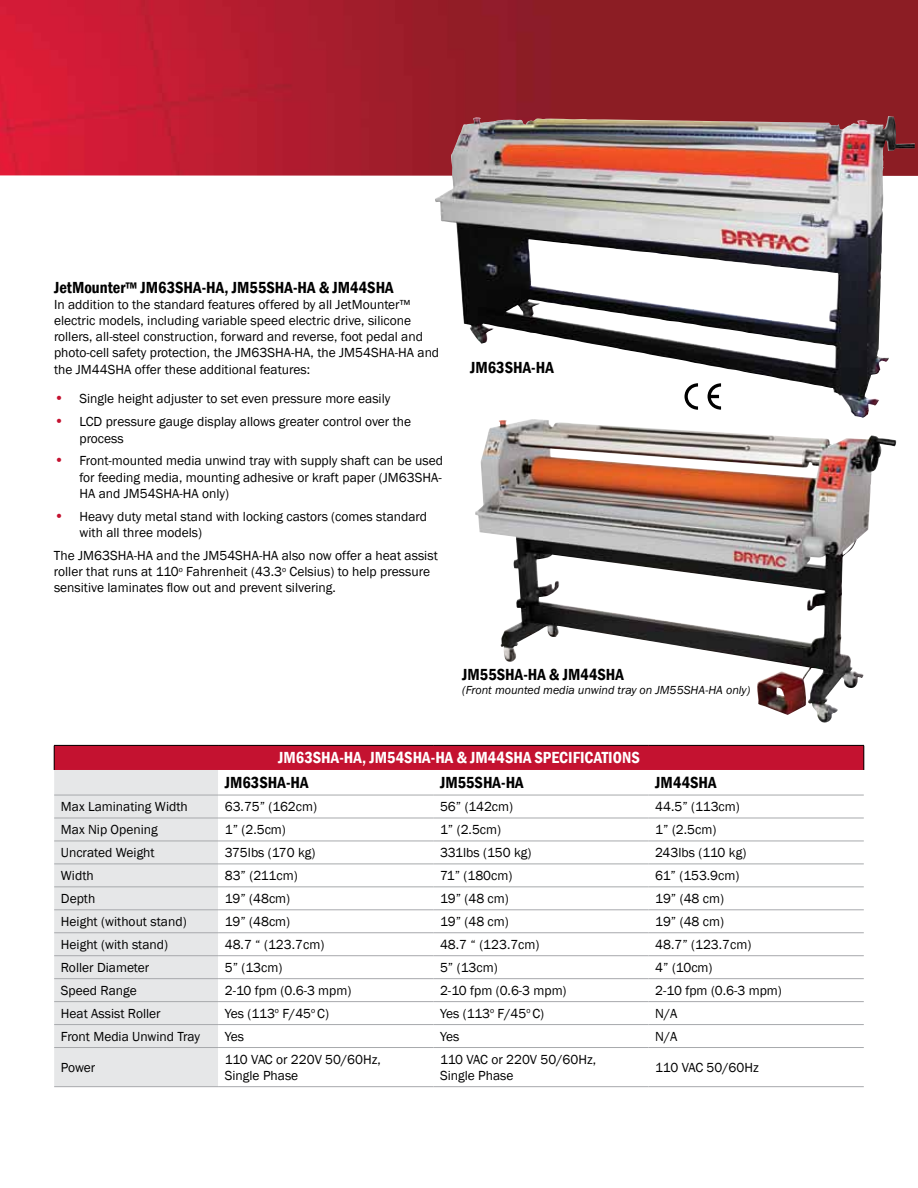
<style>
.page{position:relative;width:918px;height:1188px;background:#fff}
.page>*{position:absolute;margin:0;border:0;box-sizing:border-box;transform-origin:0 0}
.t1{font:600 condensed 16.5px "Franklin Gothic";color:#000}
.t2{font:600 condensed 16.5px "Franklin Gothic";color:#fff}
.t3{font:13.5px/16.2px "Franklin Gothic";color:#000}
.t4{font:italic 12px "Franklin Gothic";color:#000}
.s1{font-weight:600;font-size:15px;color:#c41230}
</style>
<div class="page">
<img style="left:0;top:0;width:918px;height:176px">
<div style="left:54px;top:745px;width:810px;height:25px;background:#c41230"></div>
<div style="left:54px;top:770px;width:164px;height:316px;background:#e6e7e8"></div>
<svg style="left:218px;top:794px;width:646px;height:24px"></svg>
<svg style="left:218px;top:840px;width:646px;height:163px"></svg>
<svg style="left:864px;top:746px;width:1px;height:24px"></svg>
<hr style="left:54px;top:795px;width:164px;height:1px;background:#a7a9ac">
<hr style="left:218px;top:795px;width:215px;height:1px;background:#a7a9ac">
<hr style="left:433px;top:795px;width:216px;height:1px;background:#a7a9ac">
<hr style="left:649px;top:795px;width:215px;height:1px;background:#a7a9ac">
<hr style="left:54px;top:818px;width:164px;height:1px;background:#a7a9ac">
<hr style="left:218px;top:818px;width:215px;height:1px;background:#a7a9ac">
<hr style="left:433px;top:818px;width:216px;height:1px;background:#a7a9ac">
<hr style="left:649px;top:818px;width:215px;height:1px;background:#a7a9ac">
<hr style="left:54px;top:841px;width:164px;height:1px;background:#a7a9ac">
<hr style="left:218px;top:841px;width:215px;height:1px;background:#a7a9ac">
<hr style="left:433px;top:841px;width:216px;height:1px;background:#a7a9ac">
<hr style="left:649px;top:841px;width:215px;height:1px;background:#a7a9ac">
<hr style="left:54px;top:864px;width:164px;height:1px;background:#a7a9ac">
<hr style="left:218px;top:864px;width:215px;height:1px;background:#a7a9ac">
<hr style="left:433px;top:864px;width:216px;height:1px;background:#a7a9ac">
<hr style="left:649px;top:864px;width:215px;height:1px;background:#a7a9ac">
<hr style="left:54px;top:745px;width:164px;height:1px;background:#000">
<svg style="left:54px;top:746px;width:1px;height:24px"></svg>
<hr style="left:218px;top:745px;width:215px;height:1px;background:#000">
<hr style="left:433px;top:745px;width:216px;height:1px;background:#000">
<hr style="left:649px;top:745px;width:215px;height:1px;background:#000">
<hr style="left:54px;top:886px;width:164px;height:1px;background:#a7a9ac">
<hr style="left:218px;top:886px;width:215px;height:1px;background:#a7a9ac">
<hr style="left:433px;top:886px;width:216px;height:1px;background:#a7a9ac">
<hr style="left:649px;top:886px;width:215px;height:1px;background:#a7a9ac">
<hr style="left:54px;top:909px;width:164px;height:1px;background:#a7a9ac">
<hr style="left:218px;top:909px;width:215px;height:1px;background:#a7a9ac">
<hr style="left:433px;top:909px;width:216px;height:1px;background:#a7a9ac">
<hr style="left:649px;top:909px;width:215px;height:1px;background:#a7a9ac">
<hr style="left:54px;top:932px;width:164px;height:1px;background:#a7a9ac">
<hr style="left:218px;top:932px;width:215px;height:1px;background:#a7a9ac">
<hr style="left:433px;top:932px;width:216px;height:1px;background:#a7a9ac">
<hr style="left:649px;top:932px;width:215px;height:1px;background:#a7a9ac">
<hr style="left:54px;top:955px;width:164px;height:1px;background:#a7a9ac">
<hr style="left:218px;top:955px;width:215px;height:1px;background:#a7a9ac">
<hr style="left:433px;top:955px;width:216px;height:1px;background:#a7a9ac">
<hr style="left:649px;top:955px;width:215px;height:1px;background:#a7a9ac">
<hr style="left:54px;top:978px;width:164px;height:1px;background:#a7a9ac">
<hr style="left:218px;top:978px;width:215px;height:1px;background:#a7a9ac">
<hr style="left:433px;top:978px;width:216px;height:1px;background:#a7a9ac">
<hr style="left:649px;top:978px;width:215px;height:1px;background:#a7a9ac">
<hr style="left:54px;top:1001px;width:164px;height:1px;background:#a7a9ac">
<hr style="left:218px;top:1001px;width:215px;height:1px;background:#a7a9ac">
<hr style="left:433px;top:1001px;width:216px;height:1px;background:#a7a9ac">
<hr style="left:649px;top:1001px;width:215px;height:1px;background:#a7a9ac">
<hr style="left:54px;top:1024px;width:164px;height:1px;background:#a7a9ac">
<hr style="left:218px;top:1024px;width:215px;height:1px;background:#a7a9ac">
<hr style="left:433px;top:1024px;width:216px;height:1px;background:#a7a9ac">
<hr style="left:649px;top:1024px;width:215px;height:1px;background:#a7a9ac">
<hr style="left:54px;top:1047px;width:164px;height:1px;background:#a7a9ac">
<hr style="left:54px;top:1086px;width:164px;height:1px;background:#a7a9ac">
<hr style="left:218px;top:1047px;width:215px;height:1px;background:#a7a9ac">
<hr style="left:218px;top:1086px;width:215px;height:1px;background:#a7a9ac">
<hr style="left:433px;top:1047px;width:216px;height:1px;background:#a7a9ac">
<hr style="left:433px;top:1086px;width:216px;height:1px;background:#a7a9ac">
<hr style="left:649px;top:1047px;width:215px;height:1px;background:#a7a9ac">
<hr style="left:649px;top:1086px;width:215px;height:1px;background:#a7a9ac">
<img style="left:475px;top:420px;width:388px;height:303px">
<img style="left:435px;top:117px;width:453px;height:285px">
<svg style="left:685px;top:383px;width:13px;height:27px"></svg>
<svg style="left:708px;top:383px;width:13px;height:27px"></svg>
<p class="t1" style="left:54px;top:276px;width:341px">JETMOUNTER™ JM63SHA-HA, JM55SHA-HA &amp; JM44SHA</p>
<p class="t3" style="left:54px;top:297px;width:387px">In addition to the standard features offered by all JetMounter™ electric models, including variable speed electric drive, silicone rollers, all-steel construction, forward and reverse, foot pedal and photo-cell safety protection, the JM63SHA-HA, the JM54SHA-HA and the JM44SHA offer these additional features:</p>
<p class="t3" style="left:54px;top:391px;width:338px"><span class="s1">•</span> Single height adjuster to set even pressure more easily</p>
<p class="t3" style="left:80px;top:414px;width:333px;text-indent:-26px"><span class="s1">•</span> LCD pressure gauge display allows greater control over the process</p>
<p class="t3" style="left:80px;top:453px;width:365px;text-align:justify;text-indent:-26px"><span class="s1">•</span> Front-mounted media unwind tray with supply shaft can be used for feeding media, mounting adhesive or kraft paper (JM63SHA-HA and JM54SHA-HA only)</p>
<p class="t3" style="left:80px;top:509px;width:349px;text-indent:-26px"><span class="s1">•</span> Heavy duty metal stand with locking castors (comes standard with all three models)</p>
<p class="t3" style="left:54px;top:548px;width:385px">The JM63SHA-HA and the JM54SHA-HA also now offer a heat assist roller that runs at 110<sup>o</sup> Fahrenheit (43.3<sup>o</sup> Celsius) to help pressure sensitive laminates flow out and prevent silvering.</p>
<p class="t1" style="left:470px;top:357px;width:85px">JM63SHA-HA</p>
<p class="t1" style="left:462px;top:663px;width:163px">JM55SHA-HA &amp; JM44SHA</p>
<p class="t4" style="left:462px;top:683px;width:290px">(Front mounted media unwind tray on JM55SHA-HA only)</p>
<p class="t2" style="left:278px;top:747px;width:361px">JM63SHA-HA, JM54SHA-HA &amp; JM44SHA SPECIFICATIONS</p>
<p class="t1" style="left:225px;top:772px;width:85px">JM63SHA-HA</p>
<p class="t1" style="left:440px;top:772px;width:85px">JM55SHA-HA</p>
<p class="t1" style="left:655px;top:772px;width:63px">JM44SHA</p>
<p class="t3" style="left:61px;top:799px;width:128px">Max Laminating Width</p>
<p class="t3" style="left:225px;top:799px;width:94px">63.75” (162cm)</p>
<p class="t3" style="left:440px;top:799px;width:75px">56” (142cm)</p>
<p class="t3" style="left:655px;top:799px;width:86px">44.5” (113cm)</p>
<p class="t3" style="left:61px;top:822px;width:98px">Max Nip Opening</p>
<p class="t3" style="left:225px;top:822px;width:63px">1” (2.5cm)</p>
<p class="t3" style="left:440px;top:822px;width:63px">1” (2.5cm)</p>
<p class="t3" style="left:655px;top:822px;width:63px">1” (2.5cm)</p>
<p class="t3" style="left:61px;top:845px;width:95px">Uncrated Weight</p>
<p class="t3" style="left:225px;top:845px;width:92px">375lbs (170 kg)</p>
<p class="t3" style="left:440px;top:845px;width:93px">331lbs (150 kg)</p>
<p class="t3" style="left:655px;top:845px;width:93px">243lbs (110 kg)</p>
<p class="t3" style="left:61px;top:868px;width:34px">Width</p>
<p class="t3" style="left:225px;top:868px;width:74px">83” (211cm)</p>
<p class="t3" style="left:440px;top:868px;width:74px">71” (180cm)</p>
<p class="t3" style="left:655px;top:868px;width:86px">61” (153.9cm)</p>
<p class="t3" style="left:61px;top:891px;width:36px">Depth</p>
<p class="t3" style="left:225px;top:891px;width:67px">19” (48cm)</p>
<p class="t3" style="left:440px;top:891px;width:70px">19” (48 cm)</p>
<p class="t3" style="left:655px;top:891px;width:70px">19” (48 cm)</p>
<p class="t3" style="left:61px;top:914px;width:127px">Height (without stand)</p>
<p class="t3" style="left:225px;top:914px;width:67px">19” (48cm)</p>
<p class="t3" style="left:440px;top:914px;width:70px">19” (48 cm)</p>
<p class="t3" style="left:655px;top:914px;width:70px">19” (48 cm)</p>
<p class="t3" style="left:61px;top:937px;width:109px">Height (with stand)</p>
<p class="t3" style="left:225px;top:937px;width:101px">48.7 “ (123.7cm)</p>
<p class="t3" style="left:440px;top:937px;width:101px">48.7 “ (123.7cm)</p>
<p class="t3" style="left:655px;top:937px;width:98px">48.7” (123.7cm)</p>
<p class="t3" style="left:61px;top:960px;width:90px">Roller Diameter</p>
<p class="t3" style="left:225px;top:960px;width:59px">5” (13cm)</p>
<p class="t3" style="left:440px;top:960px;width:59px">5” (13cm)</p>
<p class="t3" style="left:655px;top:960px;width:59px">4” (10cm)</p>
<p class="t3" style="left:61px;top:983px;width:78px">Speed Range</p>
<p class="t3" style="left:225px;top:983px;width:128px">2-10 fpm (0.6-3 mpm)</p>
<p class="t3" style="left:440px;top:983px;width:128px">2-10 fpm (0.6-3 mpm)</p>
<p class="t3" style="left:655px;top:983px;width:128px">2-10 fpm (0.6-3 mpm)</p>
<p class="t3" style="left:61px;top:1005px;width:101px">Heat Assist Roller</p>
<p class="t3" style="left:225px;top:1005px;width:106px">Yes (113<sup>o</sup> F/45<sup>o</sup> C)</p>
<p class="t3" style="left:440px;top:1006px;width:106px">Yes (113<sup>o</sup> F/45<sup>o</sup> C)</p>
<p class="t3" style="left:655px;top:1006px;width:24px">N/A</p>
<p class="t3" style="left:61px;top:1028px;width:141px">Front Media Unwind Tray</p>
<p class="t3" style="left:225px;top:1028px;width:21px">Yes</p>
<p class="t3" style="left:440px;top:1028px;width:21px">Yes</p>
<p class="t3" style="left:655px;top:1028px;width:24px">N/A</p>
<p class="t3" style="left:61px;top:1060px;width:36px">Power</p>
<p class="t3" style="left:225px;top:1051px;width:158px">110 VAC or 220V 50/60Hz,<br>Single Phase</p>
<p class="t3" style="left:440px;top:1051px;width:158px">110 VAC or 220V 50/60Hz,<br>Single Phase</p>
<p class="t3" style="left:655px;top:1060px;width:105px">110 VAC 50/60Hz</p>
</div>
